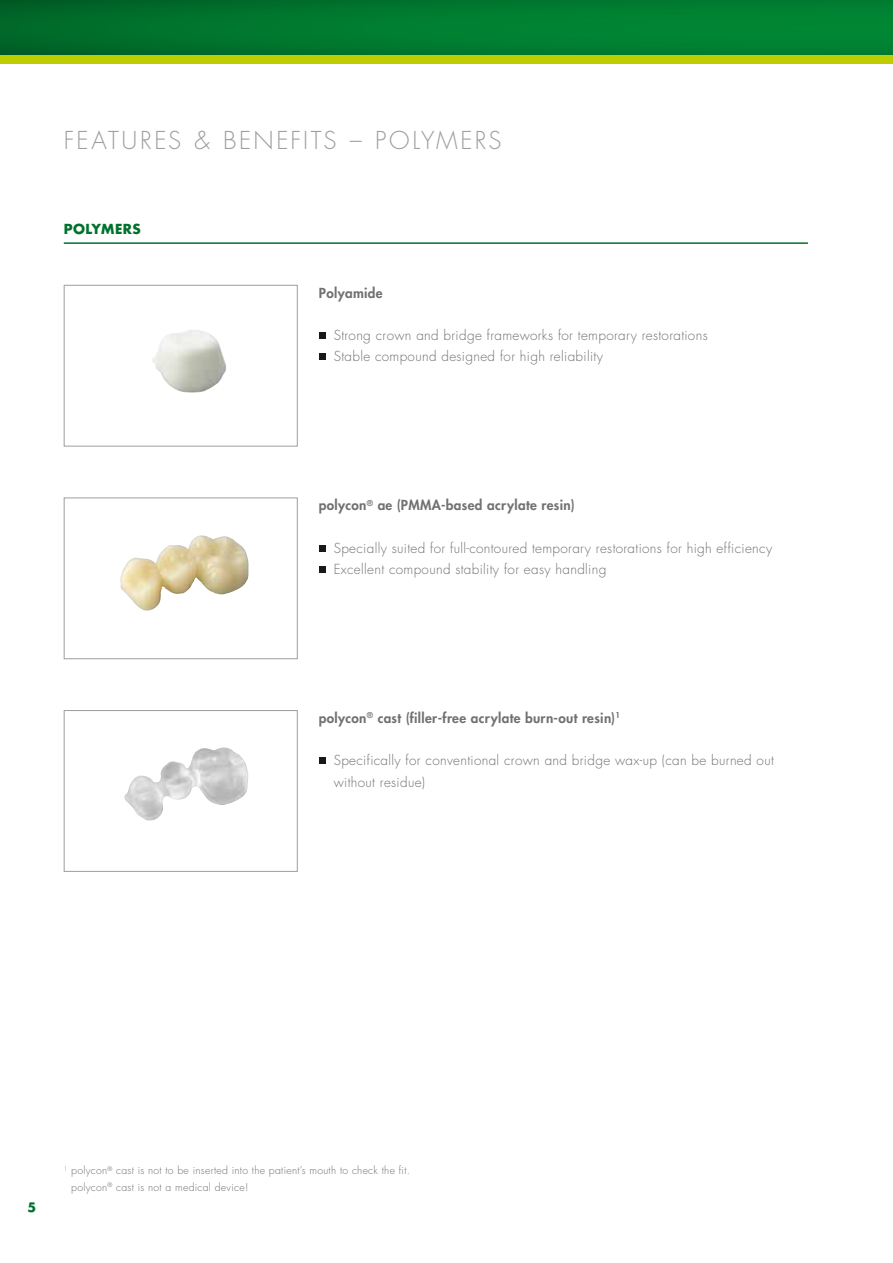
<style>
.page{position:relative;width:893px;height:1263px;background:#fff}
.page>*{position:absolute;margin:0;border:0;box-sizing:border-box;transform-origin:0 0}
.t1{font:300 24px "Futura LT";letter-spacing:.1em;color:#9c9e9f}
.t2{font:300 13.5px/21.3px "Futura LT";letter-spacing:.025em;color:#707172}
.t3{font:800 13.5px "Futura LT";letter-spacing:.025em;color:#707172}
.t4{font:700 13.5px "Futura LT";letter-spacing:.035em;color:#00722d}
.t5{font:700 12.75px "Futura LT";color:#00722d}
.t6{font:300 10.5px/16.5px "Futura LT";letter-spacing:.025em;color:#707172}
</style>
<div class="page">
<div style="left:0;top:0;width:893px;height:60px;background:linear-gradient(to right,#00692a,#008834)"></div>
<div style="left:0;top:55px;width:893px;height:9px;background:#bdcd00"></div>
<hr style="left:64px;top:242px;width:744px;height:2px;background:#00722d">
<div style="left:319px;top:332px;width:6px;height:7px;background:#1a171c"></div>
<svg style="left:319px;top:354px;width:6px;height:6px"></svg>
<div style="left:319px;top:757px;width:6px;height:7px;background:#1a171c"></div>
<svg style="left:319px;top:545px;width:6px;height:6px"></svg>
<div style="left:319px;top:566px;width:6px;height:7px;background:#1a171c"></div>
<img style="left:152px;top:330px;width:75px;height:63px">
<div style="left:64px;top:285px;width:234px;height:161px;border:1px solid #9c9e9f"></div>
<img style="left:120px;top:535px;width:129px;height:76px">
<div style="left:64px;top:497px;width:234px;height:162px;border:1px solid #9c9e9f"></div>
<img style="left:124px;top:747px;width:124px;height:74px">
<div style="left:64px;top:710px;width:234px;height:162px;border:1px solid #9c9e9f"></div>
<h1 class="t1" style="left:64px;top:126px;width:435px">Features &amp; benefits – polymers</h1>
<p class="t4" style="left:64px;top:220px;width:79px">POLYMERS</p>
<p class="t3" style="left:319px;top:284px;width:65px">Polyamide</p>
<p class="t2" style="left:334px;top:325px;width:376px">Strong crown and bridge frameworks for temporary restorations<br>Stable compound designed for high reliability</p>
<p class="t3" style="left:319px;top:496px;width:257px">polycon<sup>®</sup> ae (PMMA-based acrylate resin)</p>
<p class="t2" style="left:334px;top:538px;width:440px">Specially suited for full-contoured temporary restorations for high efficiency<br>Excellent compound stability for easy handling</p>
<p class="t3" style="left:319px;top:709px;width:303px">polycon<sup>®</sup> cast (filler-free acrylate burn-out resin)<sup>1</sup></p>
<p class="t2" style="left:334px;top:750px;width:442px">Specifically for conventional crown and bridge wax-up (can be burned out without residue)</p>
<p class="t5" style="left:27px;top:1199px;width:10px">5</p>
<p class="t6" style="left:71px;top:1162px;width:340px;text-indent:-7px"><sup>1</sup> polycon<sup>®</sup> cast is not to be inserted into the patient’s mouth to check the fit. polycon<sup>®</sup> cast is not a medical device!</p>
</div>
